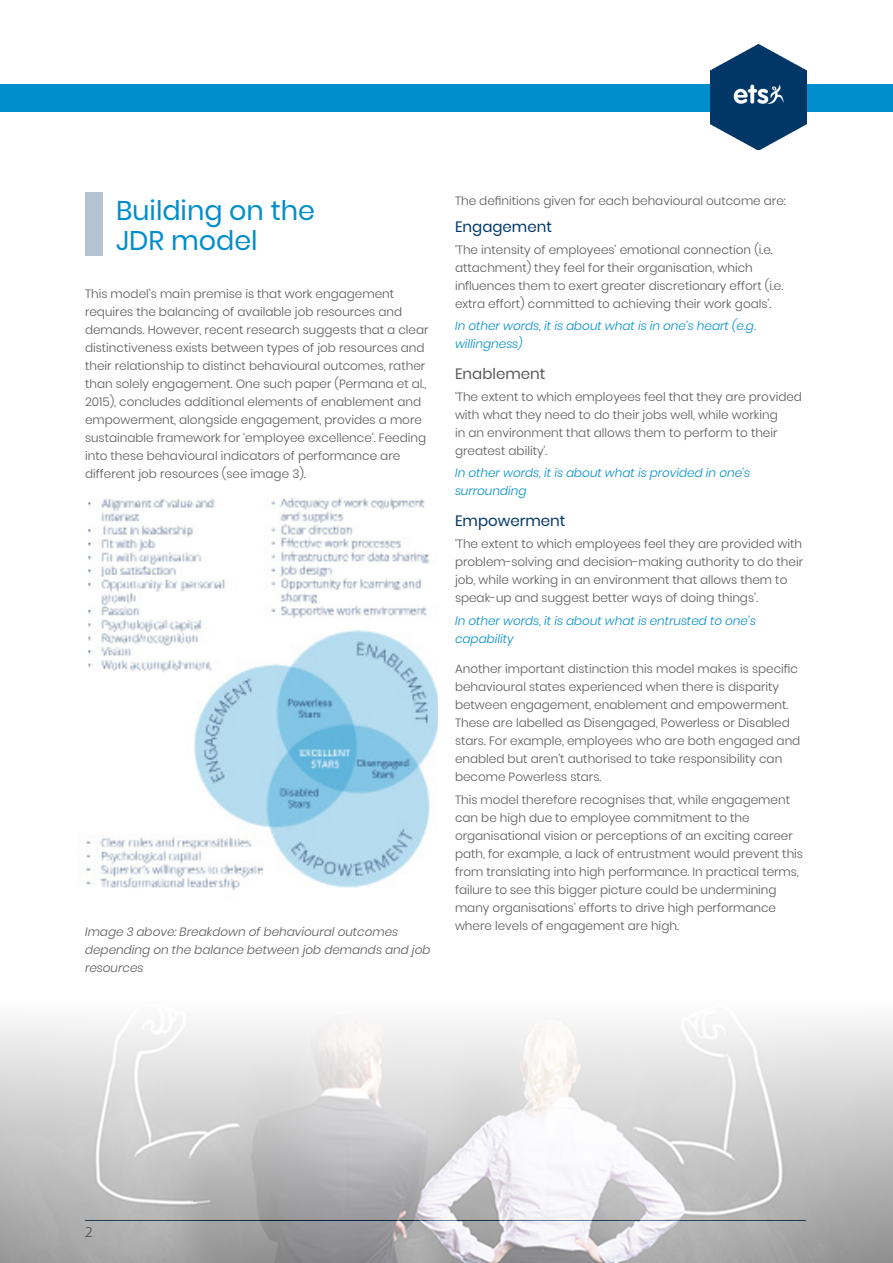
<style>
.page{position:relative;width:893px;height:1263px;background:#fff}
.page>*{position:absolute;margin:0;border:0;box-sizing:border-box;transform-origin:0 0}
.t1{font:27px "Poppins";color:#008ecc}
.t2{font:15px "Poppins";color:#003767}
.t3{font:15px "Poppins";color:#58595b}
.t4{font:300 13.5px "Open Sans";color:#231f20}
.t5{font:300 12px/18px "Poppins";color:#58595b}
.t6{font:italic 300 12px/18px "Poppins";color:#008ecc}
.t7{font:italic 300 12px/18px "Poppins";color:#58595b}
</style>
<div class="page">
<div style="left:0;top:84px;width:893px;height:28px;background:#008ecc"></div>
<img style="left:710px;top:45px;width:97px;height:105px">
<div style="left:85px;top:192px;width:17px;height:63px;background:#b3c3d1"></div>
<img style="left:86px;top:497px;width:352px;height:394px">
<img style="left:0;top:1019px;width:893px;height:244px">
<p class="t1" style="left:116px;top:195px;width:200px">Building on the</p>
<p class="t1" style="left:116px;top:225px;width:143px">JDR model</p>
<p class="t5" style="left:85px;top:285px;width:345px">This model’s main premise is that work engagement requires the balancing of available job resources and demands. However, recent research suggests that a clear distinctiveness exists between types of job resources and their relationship to distinct behavioural outcomes, rather than solely engagement. One such paper (Permana et al., 2015), concludes additional elements of enablement and empowerment, alongside engagement, provides a more sustainable framework for ‘employee excellence’. Feeding into these behavioural indicators of performance are different job resources (see image 3).</p>
<p class="t7" style="left:85px;top:923px;width:347px">Image 3 above: Breakdown of behavioural outcomes depending on the balance between job demands and job resources</p>
<p class="t5" style="left:455px;top:192px;width:332px">The definitions given for each behavioural outcome are:</p>
<p class="t2" style="left:455px;top:218px;width:98px">Engagement</p>
<p class="t5" style="left:455px;top:241px;width:330px">‘The intensity of employees’ emotional connection (i.e. attachment) they feel for their organisation, which influences them to exert greater discretionary effort (i.e. extra effort) committed to achieving their work goals’.</p>
<p class="t6" style="left:455px;top:317px;width:302px">In other words, it is about what is in one’s heart (e.g. willingness)</p>
<p class="t3" style="left:455px;top:365px;width:92px">Enablement</p>
<p class="t5" style="left:455px;top:388px;width:348px">‘The extent to which employees feel that they are provided with what they need to do their jobs well, while working<br>in an environment that allows them to perform to their greatest ability’.</p>
<p class="t6" style="left:455px;top:464px;width:297px">In other words, it is about what is provided in one’s surrounding</p>
<p class="t2" style="left:455px;top:512px;width:112px">Empowerment</p>
<p class="t5" style="left:455px;top:535px;width:350px">‘The extent to which employees feel they are provided with problem-solving and decision-making authority to do their job, while working in an environment that allows them to speak-up and suggest better ways of doing things’.</p>
<p class="t6" style="left:455px;top:611px;width:302px">In other words, it is about what is entrusted to one’s capability</p>
<p class="t5" style="left:455px;top:660px;width:347px">Another important distinction this model makes is specific behavioural states experienced when there is disparity between engagement, enablement and empowerment.<br>These are labelled as Disengaged, Powerless or Disabled stars. For example, employees who are both engaged and enabled but aren’t authorised to take responsibility can become Powerless stars.</p>
<p class="t5" style="left:455px;top:790px;width:350px">This model therefore recognises that, while engagement can be high due to employee commitment to the organisational vision or perceptions of an exciting career path, for example, a lack of entrustment would prevent this from translating into high performance. In practical terms, failure to see this bigger picture could be undermining many organisations’ efforts to drive high performance where levels of engagement are high.</p>
<p class="t4" style="left:85px;top:1223px;width:9px">2</p>
</div>
